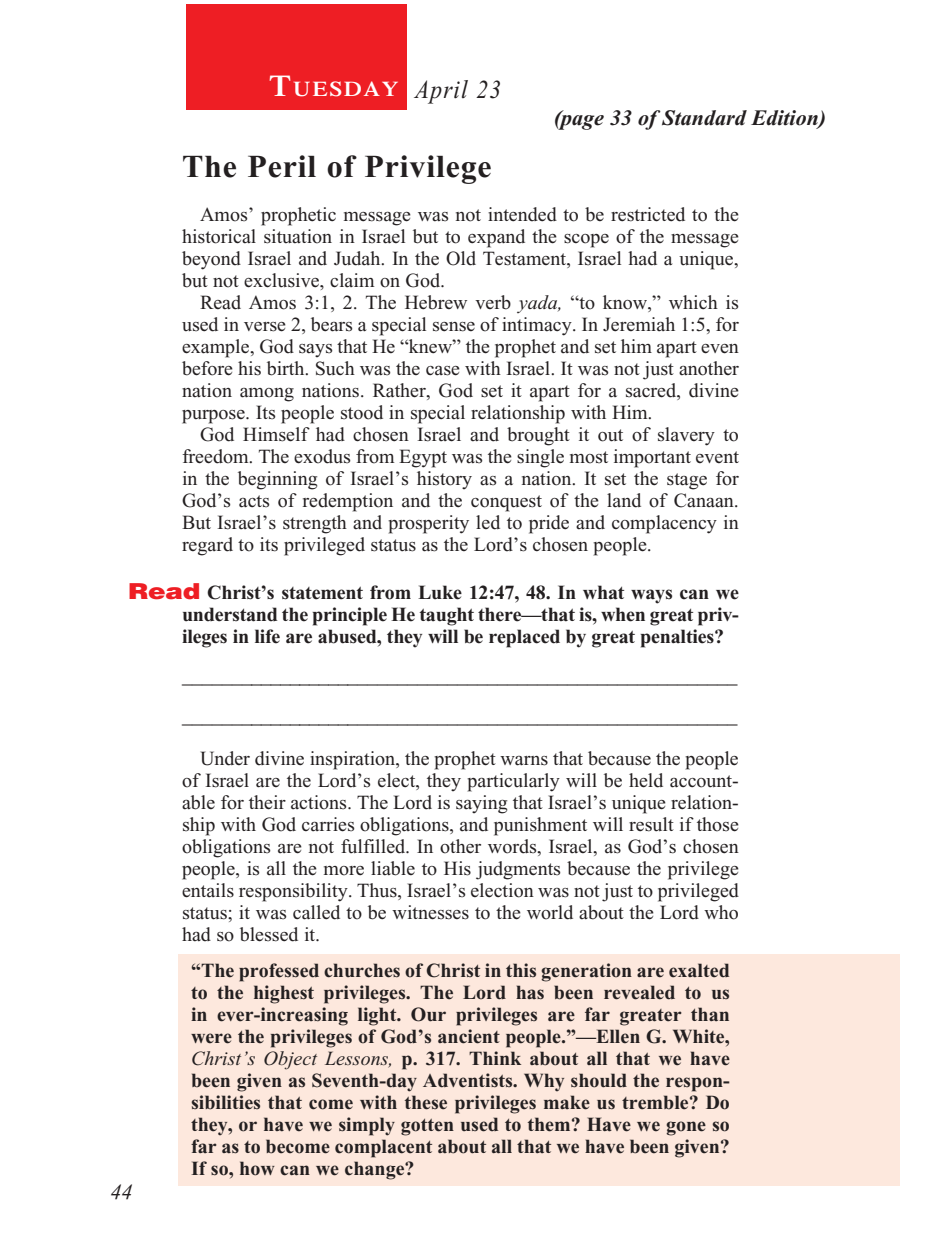
<style>
.page{position:relative;width:936px;height:1260px;background:#fff}
.page>*{position:absolute;margin:0;border:0;box-sizing:border-box;transform-origin:0 0}
._01-Daily_head{font:700 32px "Times New Roman";letter-spacing:.025em;color:#231f20}
._00-Month-Day{font:italic 26px "Times New Roman";letter-spacing:.05em;color:#231f20;scale:.9 1}
.t1{font:italic 700 22px "Times New Roman";color:#231f20}
.t2{font:italic 22px "Times New Roman";color:#231f20}
.t3{font:600 21px "Times";letter-spacing:.07em;color:#fff;scale:1.1 1}
._4-Body_Copy{font:20px/22px "Times New Roman";color:#231f20;text-align:justify}
.x-screened_box-text{font:700 20px/22px "Times New Roman";color:#231f20;text-align:justify}
._6-question{font:700 20px/22px "Times New Roman";letter-spacing:-.01em;color:#231f20;text-align:justify}
.s1{font-size:30px}
.s2{font-style:italic}
.s3{font-family:"Helvetica";font-weight:900;font-size:22px;color:#ee1e24}
.s4{font-weight:400;font-style:italic}
</style>
<div class="page">
<div style="left:178px;top:955px;width:722px;height:231px;background:#fde8dd"></div>
<div style="left:187px;top:4px;width:220px;height:106px;background:#ee1e24"></div>
<p class="t3" style="left:269px;top:77px;width:119px"><span class="s1">T</span>UESDAY</p>
<p class="_00-Month-Day" style="left:415px;top:76px;width:97px">April 23</p>
<p class="t1" style="left:554px;top:105px;width:274px">(page 33 of Standard Edition)</p>
<p class="_01-Daily_head" style="left:182px;top:149px;width:311px">The Peril of Privilege</p>
<p class="_4-Body_Copy" style="left:182px;top:203px;width:558px;text-indent:18px">Amos’ prophetic message was not intended to be restricted to the historical situation in Israel but to expand the scope of the message beyond Israel and Judah. In the Old Testament, Israel had a unique, but not exclusive, claim on God.</p>
<p class="_4-Body_Copy" style="left:182px;top:291px;width:558px;text-indent:18px">Read Amos 3:1, 2. The Hebrew verb <span class="s2">yada,</span> “to know,” which is used in verse 2, bears a special sense of intimacy. In Jeremiah 1:5, for example, God says that He “knew” the prophet and set him apart even before his birth. Such was the case with Israel. It was not just another nation among nations. Rather, God set it apart for a sacred, divine purpose. Its people stood in special relationship with Him.</p>
<p class="_4-Body_Copy" style="left:182px;top:423px;width:558px;text-indent:18px">God Himself had chosen Israel and brought it out of slavery to freedom. The exodus from Egypt was the single most important event in the beginning of Israel’s history as a nation. It set the stage for God’s acts of redemption and the conquest of the land of Canaan.<br>But Israel’s strength and prosperity led to pride and complacency in regard to its privileged status as the Lord’s chosen people.</p>
<p class="_6-question" style="left:182px;top:582px;width:558px;text-indent:-54px"><span class="s3">Read</span> Christ’s statement from Luke 12:47, 48. In what ways can we understand the principle He taught there—that is, when great priv&shy;ileges in life are abused, they will be replaced by great penalties?</p>
<p class="_4-Body_Copy" style="left:182px;top:666px;width:557px">________________________________________________________</p>
<p class="_4-Body_Copy" style="left:182px;top:706px;width:557px">________________________________________________________</p>
<p class="_4-Body_Copy" style="left:182px;top:748px;width:558px;text-indent:18px">Under divine inspiration, the prophet warns that because the people of Israel are the Lord’s elect, they particularly will be held account&shy;able for their actions. The Lord is saying that Israel’s unique relation&shy;ship with God carries obligations, and punishment will result if those obligations are not fulfilled. In other words, Israel, as God’s chosen people, is all the more liable to His judgments because the privilege entails responsibility. Thus, Israel’s election was not just to privileged status; it was called to be witnesses to the world about the Lord who had so blessed it.</p>
<p class="x-screened_box-text" style="left:191px;top:960px;width:540px">“The professed churches of Christ in this generation are exalted to the highest privileges. The Lord has been revealed to us in ever-increasing light. Our privileges are far greater than were the privileges of God’s ancient people.”—Ellen G. White, <span class="s4">Christ’s Object Lessons,</span> p. 317. Think about all that we have been given as Seventh-day Adventists. Why should the respon&shy;sibilities that come with these privileges make us tremble? Do they, or have we simply gotten used to them? Have we gone so far as to become complacent about all that we have been given?<br>If so, how can we change?</p>
<p class="t2" style="left:110px;top:1180px;width:24px">44</p>
</div>
